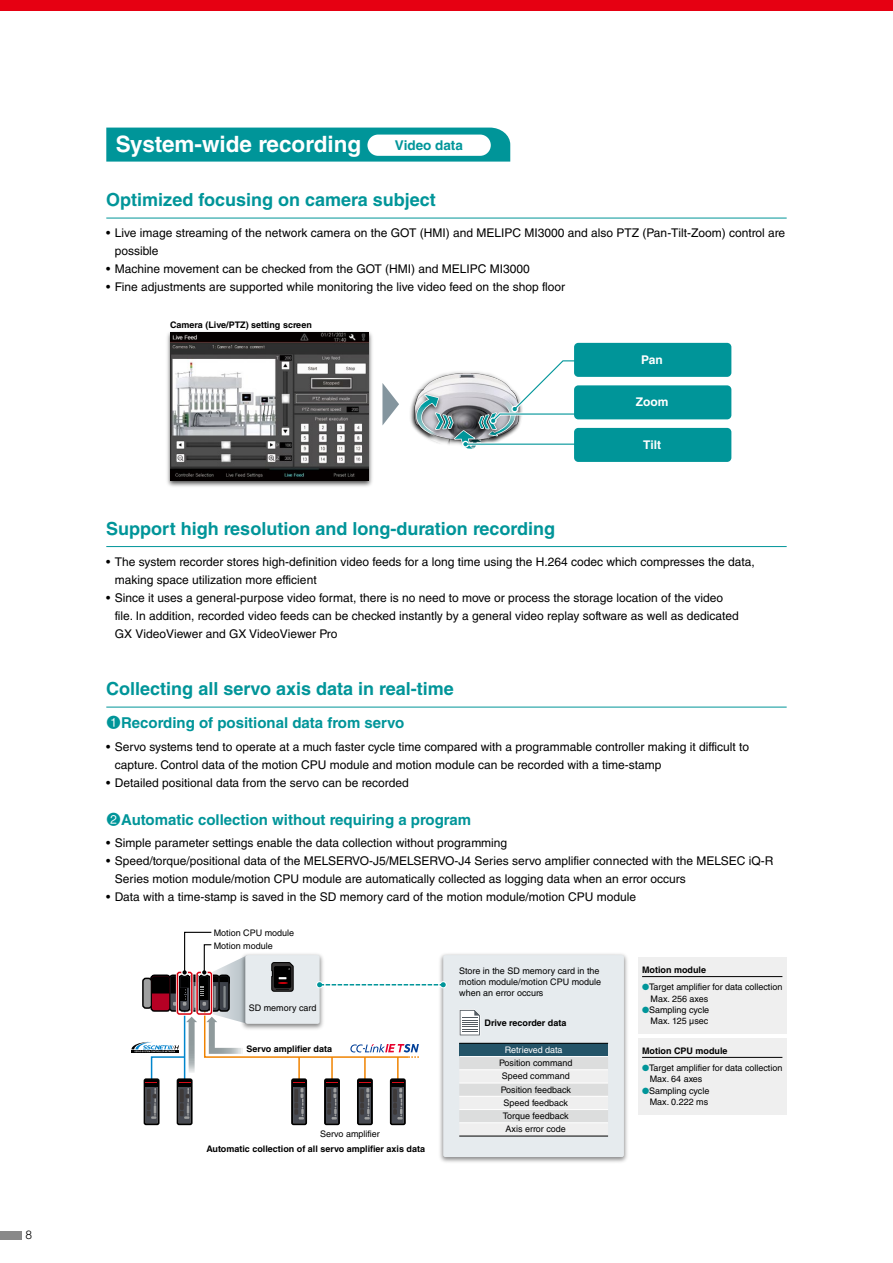
<style>
.page{position:relative;width:893px;height:1263px;background:#fff}
.page>*{position:absolute;margin:0;border:0;box-sizing:border-box;transform-origin:0 0}
.t1{font:700 22.5px "Helvetica LT Std";color:#fff}
.t2{font:700 18px "Helvetica LT Std";color:#009599}
.t3{font:700 15px "Helvetica LT Std";color:#009599}
.t4{font:700 13.5px "Helvetica LT Std";color:#009599}
.t5{font:12px/18px "Helvetica LT Std";color:#000}
.t6{font:700 12px "Helvetica LT Std";color:#fff}
.t7{font:300 12px "Helvetica LT Std";color:#000}
.t8{font:9px/11.2px "Helvetica LT Std";color:#000}
.t9{font:700 9px "Helvetica LT Std";color:#000}
.t10{font:9px "Helvetica LT Std";color:#fff}
.s1{font-family:"IP Number";font-weight:400}
.s2{color:#009599}
</style>
<div class="page">
<img style="left:440px;top:954px;width:187px;height:208px">
<div style="left:443px;top:955px;width:181px;height:202px;background:#e6ebee;border-radius:2px"></div>
<div style="left:440px;top:981px;width:7px;height:7px;background:#f6f8f9;border-radius:50%"></div>
<svg style="left:131px;top:931px;width:315px;height:194px"></svg>
<img style="left:167px;top:331px;width:205px;height:156px">
<img style="left:170px;top:332px;width:198px;height:149px">
<img style="left:410px;top:395px;width:5px;height:34px">
<svg style="left:415px;top:360px;width:177px;height:89px"></svg>
<svg style="left:382px;top:383px;width:17px;height:42px"></svg>
<hr style="left:106px;top:707px;width:681px;height:1px;background:#009599">
<div style="left:638px;top:957px;width:149px;height:77px;background:#efefef"></div>
<hr style="left:642px;top:976px;width:140px;height:1px;background:#000">
<svg style="left:459px;top:1009px;width:21px;height:27px"></svg>
<div style="left:459px;top:1043px;width:149px;height:13px;background:#245468"></div>
<svg style="left:459px;top:1057px;width:149px;height:79px"></svg>
<hr style="left:459px;top:1043px;width:149px;height:1px;background:#000">
<hr style="left:459px;top:1069px;width:149px;height:1px;background:#fff">
<hr style="left:459px;top:1083px;width:149px;height:1px;background:#fff">
<hr style="left:459px;top:1096px;width:149px;height:1px;background:#fff">
<hr style="left:459px;top:1109px;width:149px;height:1px;background:#fff">
<hr style="left:459px;top:1122px;width:149px;height:1px;background:#fff">
<hr style="left:459px;top:1056px;width:149px;height:1px;background:#fff">
<hr style="left:459px;top:1136px;width:149px;height:1px;background:#000">
<div style="left:106px;top:128px;width:404px;height:34px;background:#009599"></div>
<div style="left:367px;top:135px;width:124px;height:21px;background:#fff;border-radius:11px"></div>
<hr style="left:106px;top:218px;width:681px;height:1px;background:#009599">
<hr style="left:106px;top:546px;width:681px;height:1px;background:#009599">
<div style="left:574px;top:343px;width:157px;height:34px;background:#009599;border-radius:4px"></div>
<div style="left:574px;top:385px;width:157px;height:34px;background:#009599;border-radius:4px"></div>
<div style="left:574px;top:428px;width:157px;height:34px;background:#009599;border-radius:4px"></div>
<div style="left:638px;top:1038px;width:149px;height:76px;background:#efefef"></div>
<hr style="left:642px;top:1057px;width:140px;height:1px;background:#000">
<div style="left:0;top:1231px;width:21px;height:8px;background:#898989"></div>
<div style="left:0;top:0;width:893px;height:10px;background:#e60012"></div>
<p class="t7" style="left:26px;top:1227px;width:8px">8</p>
<h1 class="t1" style="left:116px;top:130px;width:247px">System-wide recording</h1>
<p class="t4" style="left:395px;top:137px;width:70px">Video data</p>
<h2 class="t2" style="left:106px;top:189px;width:331px">Optimized focusing on camera subject</h2>
<p class="t5" style="left:115px;top:224px;width:672px;text-indent:-9px">• Live image streaming of the network camera on the GOT (HMI) and MELIPC MI3000 and also PTZ (Pan-Tilt-Zoom) control are possible</p>
<p class="t5" style="left:106px;top:260px;width:425px">• Machine movement can be checked from the GOT (HMI) and MELIPC MI3000</p>
<p class="t5" style="left:106px;top:278px;width:460px">• Fine adjustments are supported while monitoring the live video feed on the shop floor</p>
<p class="t9" style="left:170px;top:320px;width:143px">Camera (Live/PTZ) setting screen</p>
<p class="t6" style="left:641px;top:352px;width:23px">Pan</p>
<p class="t6" style="left:636px;top:395px;width:34px">Zoom</p>
<p class="t6" style="left:643px;top:437px;width:19px">Tilt</p>
<h2 class="t2" style="left:106px;top:517px;width:450px">Support high resolution and long-duration recording</h2>
<p class="t5" style="left:115px;top:552px;width:642px;text-indent:-9px">• The system recorder stores high-definition video feeds for a long time using the H.264 codec which compresses the data, making space utilization more efficient</p>
<p class="t5" style="left:115px;top:588px;width:625px;text-indent:-9px">• Since it uses a general-purpose video format, there is no need to move or process the storage location of the video file. In addition, recorded video feeds can be checked instantly by a general video replay software as well as dedicated<br>GX VideoViewer and GX VideoViewer Pro</p>
<h2 class="t2" style="left:106px;top:678px;width:349px">Collecting all servo axis data in real-time</h2>
<p class="t3" style="left:106px;top:714px;width:300px"><span class="s1">①</span>Recording of positional data from servo</p>
<p class="t5" style="left:115px;top:737px;width:636px;text-indent:-9px">• Servo systems tend to operate at a much faster cycle time compared with a programmable controller making it difficult to capture. Control data of the motion CPU module and motion module can be recorded with a time-stamp</p>
<p class="t5" style="left:106px;top:773px;width:304px">• Detailed positional data from the servo can be recorded</p>
<p class="t3" style="left:106px;top:810px;width:366px"><span class="s1">②</span>Automatic collection without requiring a program</p>
<p class="t5" style="left:106px;top:834px;width:402px">• Simple parameter settings enable the data collection without programming</p>
<p class="t5" style="left:115px;top:852px;width:660px;text-indent:-9px">• Speed/torque/positional data of the MELSERVO-J5/MELSERVO-J4 Series servo amplifier connected with the MELSEC iQ-R<br>Series motion module/motion CPU module are automatically collected as logging data when an error occurs</p>
<p class="t5" style="left:106px;top:888px;width:531px">• Data with a time-stamp is saved in the SD memory card of the motion module/motion CPU module</p>
<p class="t8" style="left:214px;top:927px;width:82px">Motion CPU module</p>
<p class="t8" style="left:214px;top:940px;width:61px">Motion module</p>
<p class="t8" style="left:249px;top:1002px;width:69px">SD memory card</p>
<p class="t9" style="left:246px;top:1043px;width:87px">Servo amplifier data</p>
<p class="t8" style="left:320px;top:1128px;width:61px">Servo amplifier</p>
<p class="t9" style="left:206px;top:1143px;width:220px">Automatic collection of all servo amplifier axis data</p>
<p class="t8" style="left:459px;top:965px;width:144px">Store in the SD memory card in the motion module/motion CPU module when an error occurs</p>
<p class="t9" style="left:642px;top:964px;width:65px">Motion module</p>
<p class="t8" style="left:651px;top:981px;width:133px;text-indent:-8px"><span class="s2">●</span>Target amplifier for data collection<br>Max. 256 axes</p>
<p class="t8" style="left:642px;top:1004px;width:69px"><span class="s2">●</span>Sampling cycle</p>
<p class="t9" style="left:485px;top:1017px;width:83px">Drive recorder data</p>
<p class="t8" style="left:651px;top:1015px;width:59px">Max. 125 μsec</p>
<p class="t10" style="left:505px;top:1044px;width:59px">Retrieved data</p>
<p class="t8" style="left:499px;top:1056px;width:75px;line-height:13.2px;text-align:center">Position command<br>Speed command<br>Position feedback<br>Speed feedback<br>Torque feedback<br>Axis error code</p>
<p class="t9" style="left:642px;top:1045px;width:87px">Motion CPU module</p>
<p class="t8" style="left:650px;top:1062px;width:134px;text-indent:-8px"><span class="s2">●</span>Target amplifier for data collection<br>Max. 64 axes</p>
<p class="t8" style="left:642px;top:1085px;width:69px;text-align:right"><span class="s2">●</span>Sampling cycle<br>Max. 0.222 ms</p>
</div>
